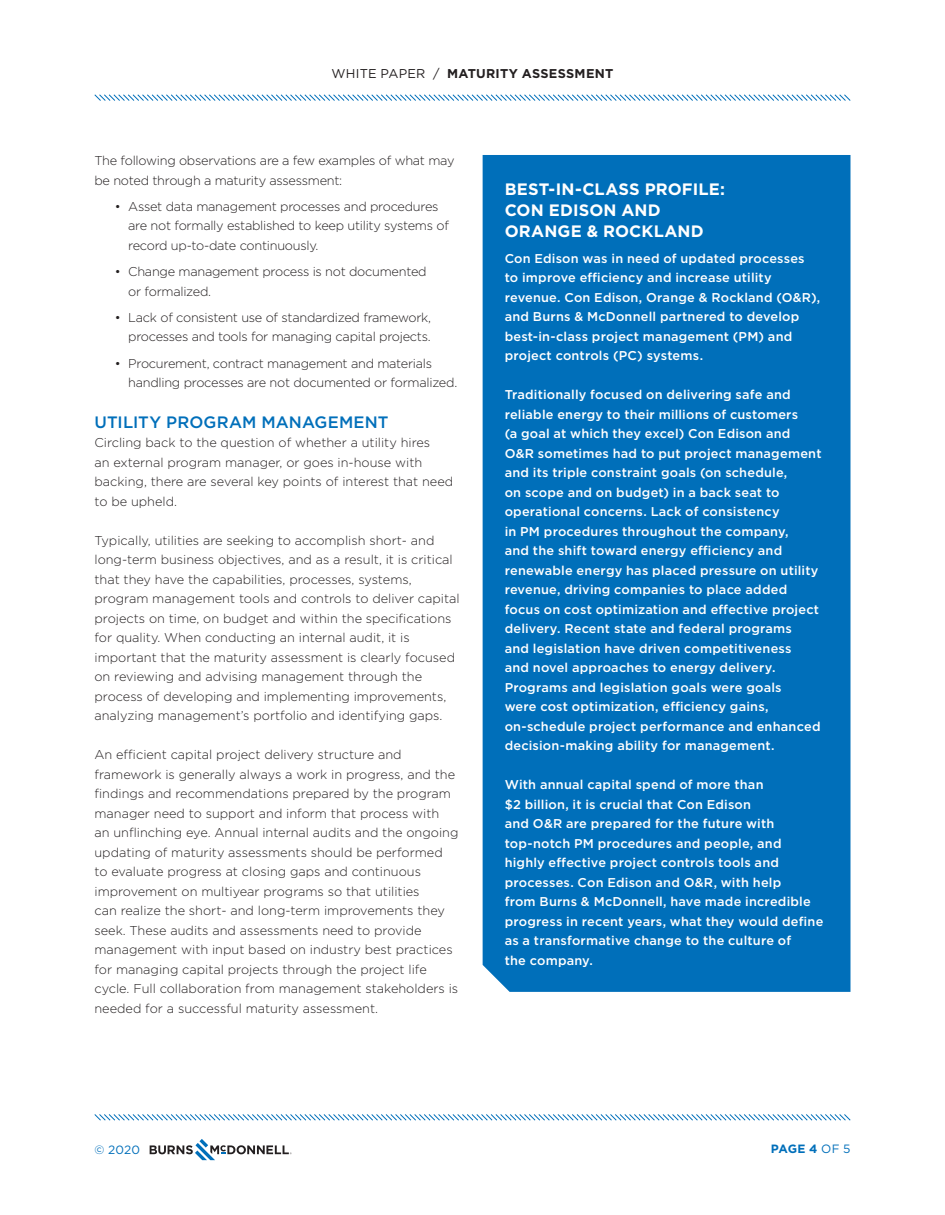
<style>
.page{position:relative;width:945px;height:1215px;background:#fff}
.page>*{position:absolute;margin:0;border:0;box-sizing:border-box;transform-origin:0 0}
.t1{font:700 16.5px/21px "Gotham";letter-spacing:.01em;color:#fff}
.t2{font:500 16.5px "Gotham";letter-spacing:.005em;color:#006fba}
.t3{font:300 12.75px/19.5px "Gotham";color:#231f20}
.t4{font:500 12.75px/19.5px "Gotham";letter-spacing:.015em;color:#fff}
.t5{font:300 12.75px/19.5px "Gotham";letter-spacing:-.02em;color:#231f20}
.t6{font:700 12.75px "Gotham";letter-spacing:.02em;color:#231f20}
.t7{font:700 12px "Gotham";color:#006fba}
.t8{font:12px "Gotham";color:#006fba}
.s1{font-weight:400}
</style>
<div class="page">
<svg style="left:94px;top:94px;width:757px;height:7px"></svg>
<svg style="left:94px;top:1114px;width:757px;height:7px"></svg>
<svg style="left:150px;top:1139px;width:142px;height:21px"></svg>
<div style="left:483px;top:155px;width:367px;height:837px;background:#006fba"></div>
<p class="t6" style="left:332px;top:65px;width:283px"><span class="s1">WHITE PAPER /</span> MATURITY ASSESSMENT</p>
<p class="t5" style="left:94px;top:151px;width:362px">The following observations are a few examples of what may be noted through a maturity assessment:</p>
<p class="t5" style="left:128px;top:196px;width:322px;text-indent:-14px">• Asset data management processes and procedures are not formally established to keep utility systems of record up-to-date continuously.</p>
<p class="t5" style="left:128px;top:262px;width:300px;text-indent:-14px">• Change management process is not documented or formalized.</p>
<p class="t5" style="left:115px;top:307px;width:318px;text-align:right">• Lack of consistent use of standardized framework, processes and tools for managing capital projects.</p>
<p class="t5" style="left:128px;top:353px;width:331px;text-indent:-14px">• Procurement, contract management and materials handling processes are not documented or formalized.</p>
<p class="t2" style="left:94px;top:411px;width:296px">UTILITY PROGRAM MANAGEMENT</p>
<p class="t3" style="left:94px;top:433px;width:360px">Circling back to the question of whether a utility hires<br>an external program manager, or goes in-house with backing, there are several key points of interest that need to be upheld.</p>
<p class="t3" style="left:94px;top:530px;width:367px">Typically, utilities are seeking to accomplish short‑ and long-term business objectives, and as a result, it is critical that they have the capabilities, processes, systems, program management tools and controls to deliver capital projects on time, on budget and within the specifications for quality. When conducting an internal audit, it is important that the maturity assessment is clearly focused on reviewing and advising management through the process of developing and implementing improvements, analyzing management’s portfolio and identifying gaps.</p>
<p class="t3" style="left:94px;top:745px;width:365px">An efficient capital project delivery structure and framework is generally always a work in progress, and the findings and recommendations prepared by the program manager need to support and inform that process with<br>an unflinching eye. Annual internal audits and the ongoing updating of maturity assessments should be performed to evaluate progress at closing gaps and continuous improvement on multiyear programs so that utilities<br>can realize the short- and long-term improvements they seek. These audits and assessments need to provide management with input based on industry best practices for managing capital projects through the project life cycle. Full collaboration from management stakeholders is needed for a successful maturity assessment.</p>
<p class="t1" style="left:505px;top:178px;width:222px">BEST-IN-CLASS PROFILE:<br>CON EDISON AND<br>ORANGE &amp; ROCKLAND</p>
<p class="t4" style="left:505px;top:248px;width:317px">Con Edison was in need of updated processes to improve efficiency and increase utility revenue. Con Edison, Orange &amp; Rockland (O&amp;R), and Burns &amp; McDonnell partnered to develop best‑in-class project management (PM) and project controls (PC) systems.</p>
<p class="t4" style="left:505px;top:385px;width:318px">Traditionally focused on delivering safe and reliable energy to their millions of customers<br>(a goal at which they excel) Con Edison and O&amp;R sometimes had to put project management and its triple constraint goals (on schedule,<br>on scope and on budget) in a back seat to operational concerns. Lack of consistency<br>in PM procedures throughout the company,<br>and the shift toward energy efficiency and renewable energy has placed pressure on utility revenue, driving companies to place added focus on cost optimization and effective project delivery. Recent state and federal programs<br>and legislation have driven competitiveness<br>and novel approaches to energy delivery.<br>Programs and legislation goals were goals<br>were cost optimization, efficiency gains, on‑schedule project performance and enhanced decision‑making ability for management.</p>
<p class="t4" style="left:505px;top:775px;width:320px">With annual capital spend of more than<br>$2 billion, it is crucial that Con Edison<br>and O&amp;R are prepared for the future with top‑notch PM procedures and people, and highly effective project controls tools and processes. Con Edison and O&amp;R, with help<br>from Burns &amp; McDonnell, have made incredible progress in recent years, what they would define as a transformative change to the culture of<br>the company.</p>
<p class="t8" style="left:94px;top:1142px;width:47px">© 2020</p>
<p class="t7" style="left:771px;top:1141px;width:81px">PAGE 4 <span class="s1">OF 5</span></p>
</div>
